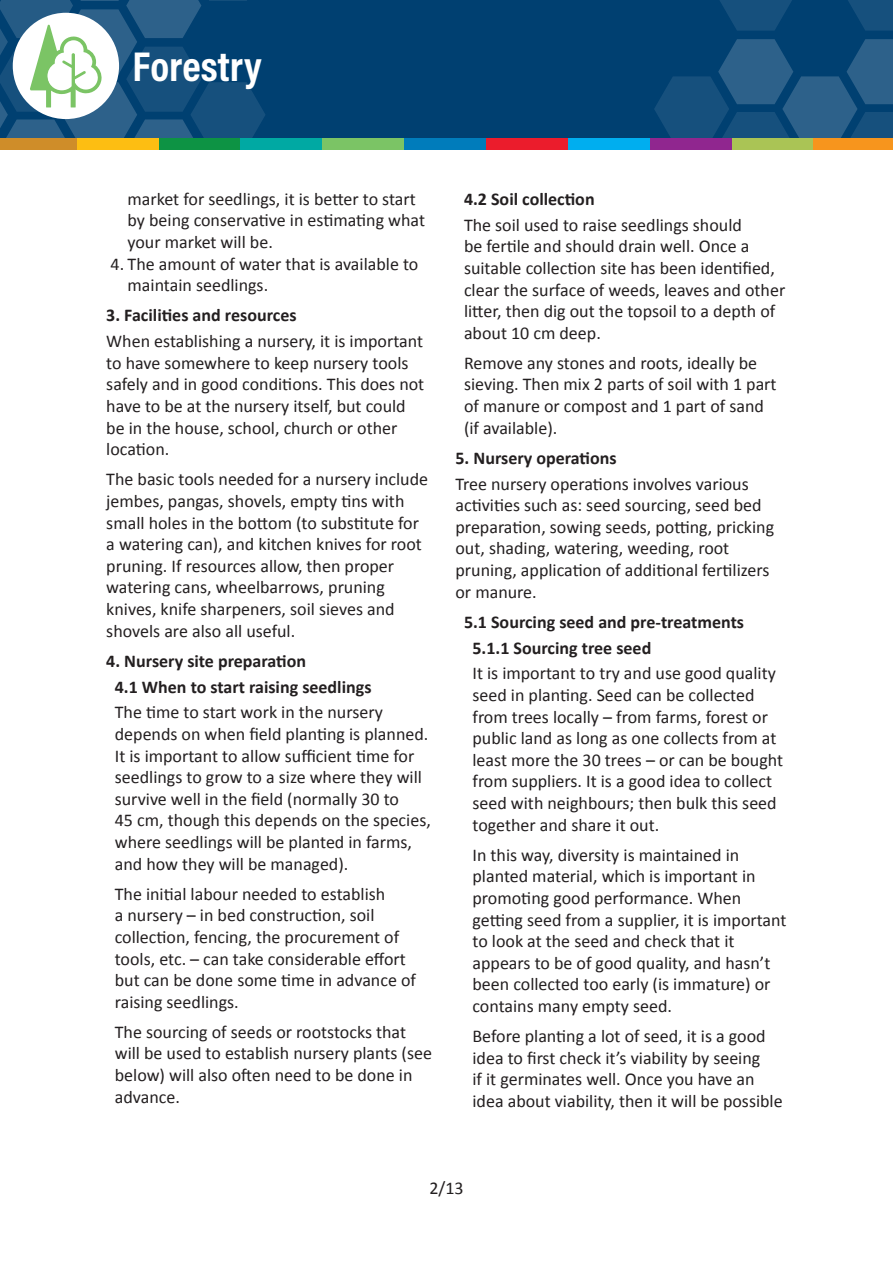
<style>
.page{position:relative;width:893px;height:1263px;background:#fff}
.page>*{position:absolute;margin:0;border:0;box-sizing:border-box;transform-origin:0 0}
.sectionTxt{font:700 42px "Acumin Pro Cond";color:#fff}
.Body_Text_1_1{font:18px/21.6px "Calibri";color:#231f20}
.Body_Text{font:18px/21.6px "Calibri";color:#231f20}
.Body_Text_1_1_1{font:18px/21.6px "Calibri";color:#231f20}
.Bulletpoints_1{font:18px/21.6px "Calibri";color:#231f20}
.Subheading_1_1{font:700 18px "Calibri";color:#231f20}
.Heading_1{font:700 18px "Calibri";color:#231f20}
.Subsubheading_1_1_1{font:700 18px "Calibri";color:#231f20}
</style>
<div class="page">
<div style="left:0;top:0;width:893px;height:141px;background:#004071"></div>
<svg style="left:848px;top:0;width:45px;height:31px"></svg>
<svg style="left:720px;top:0;width:72px;height:31px"></svg>
<svg style="left:654px;top:39px;width:239px;height:111px"></svg>
<div style="left:813px;top:138px;width:80px;height:12px;background:#f7951d"></div>
<div style="left:732px;top:138px;width:81px;height:12px;background:#aac455"></div>
<div style="left:650px;top:138px;width:81px;height:12px;background:#90268f"></div>
<div style="left:568px;top:138px;width:81px;height:12px;background:#00aeef"></div>
<div style="left:486px;top:138px;width:82px;height:12px;background:#eb1c2c"></div>
<div style="left:404px;top:138px;width:82px;height:12px;background:#007cbb"></div>
<div style="left:322px;top:138px;width:82px;height:12px;background:#7bc465"></div>
<div style="left:240px;top:138px;width:82px;height:12px;background:#00a9a3"></div>
<svg style="left:0;top:0;width:265px;height:150px"></svg>
<p class="sectionTxt" style="left:133px;top:39px;width:131px">Forestry</p>
<p class="Bulletpoints_1" style="left:128px;top:188px;width:299px">market for seedlings, it is better to start by being conservative in estimating what your market will be.</p>
<p class="Bulletpoints_1" style="left:128px;top:253px;width:292px;text-indent:-17px">4. The amount of water that is available to maintain seedlings.</p>
<p class="Heading_1" style="left:106px;top:304px;width:192px">3. Facilities and resources</p>
<p class="Body_Text" style="left:106px;top:330px;width:320px">When establishing a nursery, it is important to have somewhere to keep nursery tools safely and in good conditions. This does not have to be at the nursery itself, but could be in the house, school, church or other location.</p>
<p class="Body_Text" style="left:106px;top:469px;width:323px">The basic tools needed for a nursery include jembes, pangas, shovels, empty tins with small holes in the bottom (to substitute for a watering can), and kitchen knives for root pruning. If resources allow, then proper watering cans, wheelbarrows, pruning knives, knife sharpeners, soil sieves and shovels are also all useful.</p>
<p class="Heading_1" style="left:106px;top:649px;width:201px">4. Nursery site preparation</p>
<p class="Subheading_1_1" style="left:115px;top:675px;width:258px">4.1 When to start raising seedlings</p>
<p class="Body_Text_1_1" style="left:115px;top:702px;width:318px">The time to start work in the nursery depends on when field planting is planned.<br>It is important to allow sufficient time for seedlings to grow to a size where they will survive well in the field (normally 30 to<br>45 cm, though this depends on the species, where seedlings will be planted in farms, and how they will be managed).</p>
<p class="Body_Text_1_1" style="left:115px;top:883px;width:303px">The initial labour needed to establish<br>a nursery – in bed construction, soil collection, fencing, the procurement of tools, etc. – can take considerable effort but can be done some time in advance of raising seedlings.</p>
<p class="Body_Text_1_1" style="left:115px;top:1021px;width:319px">The sourcing of seeds or rootstocks that will be used to establish nursery plants (see below) will also often need to be done in advance.</p>
<p class="Subheading_1_1" style="left:464px;top:187px;width:132px">4.2 Soil collection</p>
<p class="Body_Text_1_1" style="left:464px;top:214px;width:323px">The soil used to raise seedlings should<br>be fertile and should drain well. Once a suitable collection site has been identified, clear the surface of weeds, leaves and other litter, then dig out the topsoil to a depth of about 10 cm deep.</p>
<p class="Body_Text_1_1" style="left:464px;top:352px;width:314px">Remove any stones and roots, ideally be sieving. Then mix 2 parts of soil with 1 part of manure or compost and 1 part of sand (if available).</p>
<p class="Heading_1" style="left:455px;top:446px;width:163px">5. Nursery operations</p>
<p class="Body_Text" style="left:455px;top:473px;width:320px">Tree nursery operations involves various activities such as: seed sourcing, seed bed preparation, sowing seeds, potting, pricking out, shading, watering, weeding, root pruning, application of additional fertilizers or manure.</p>
<p class="Subheading_1_1" style="left:464px;top:610px;width:282px">5.1 Sourcing seed and pre-treatments</p>
<p class="Subsubheading_1_1_1" style="left:472px;top:636px;width:180px">5.1.1 Sourcing tree seed</p>
<p class="Body_Text_1_1_1" style="left:472px;top:663px;width:312px">It is important to try and use good quality seed in planting. Seed can be collected from trees locally – from farms, forest or public land as long as one collects from at least more the 30 trees – or can be bought from suppliers. It is a good idea to collect seed with neighbours; then bulk this seed together and share it out.</p>
<p class="Body_Text_1_1_1" style="left:472px;top:844px;width:316px">In this way, diversity is maintained in planted material, which is important in promoting good performance. When getting seed from a supplier, it is important to look at the seed and check that it appears to be of good quality, and hasn’t been collected too early (is immature) or contains many empty seed.</p>
<p class="Body_Text_1_1_1" style="left:472px;top:1025px;width:312px">Before planting a lot of seed, it is a good idea to first check it’s viability by seeing<br>if it germinates well. Once you have an idea about viability, then it will be possible</p>
<p class="Body_Text" style="left:429px;top:1178px;width:36px">2/13</p>
</div>
